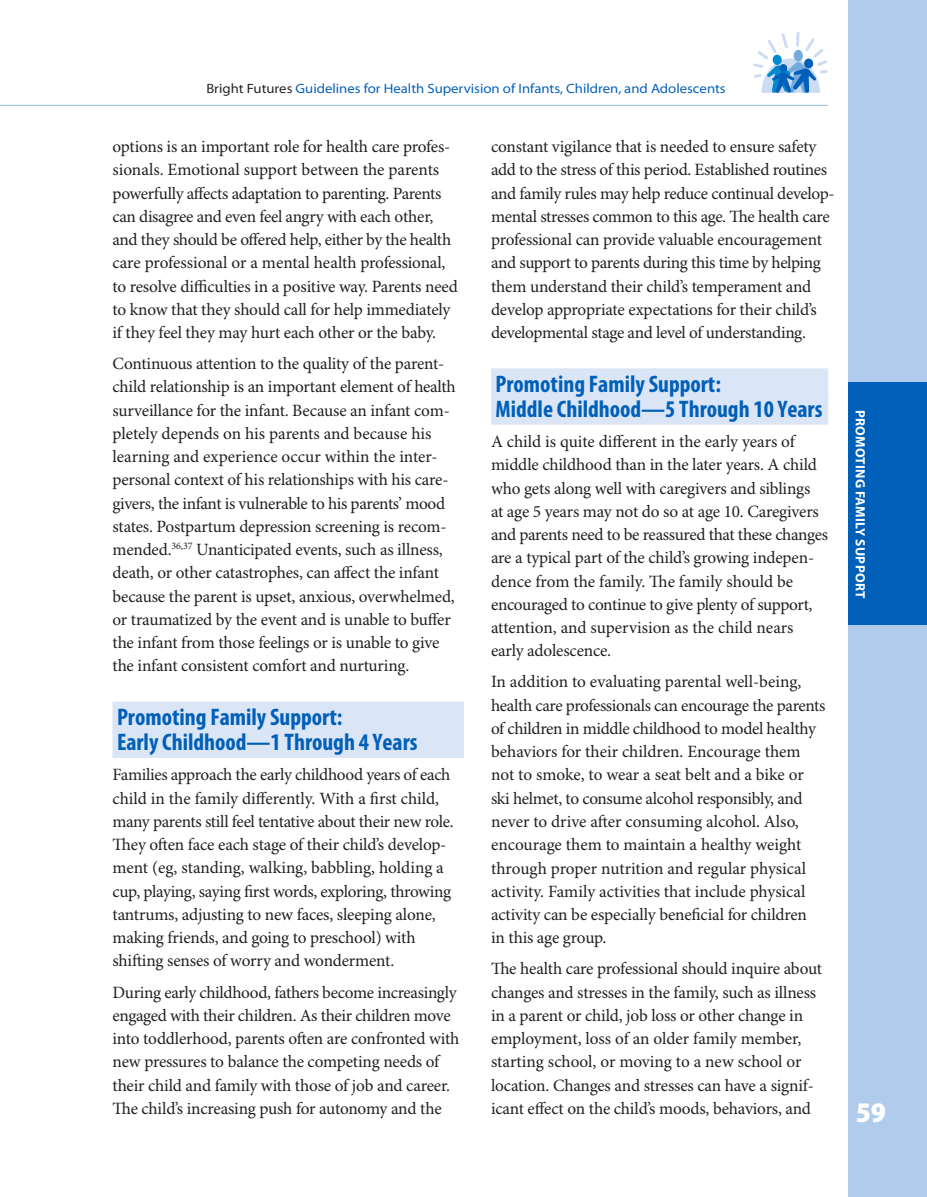
<style>
.page{position:relative;width:927px;height:1197px;background:#fff}
.page>*{position:absolute;margin:0;border:0;box-sizing:border-box;transform-origin:0 0}
.t1{font:900 semi-condensed 28.5px "Myriad Pro";color:#fff}
.t2{font:700 condensed 24px/25.5px "Myriad Pro";color:#005fb9}
.t3{font:17.25px/23.2px "Minion Pro";letter-spacing:-.015em;color:#231f20}
.t4{font:semi-expanded 13.5px "Myriad Pro";color:#005fb9}
.t5{font:700 13.5px "Myriad Pro";letter-spacing:.02em;color:#fff}
.s1{color:#231f20}
</style>
<div class="page">
<div style="left:848px;top:0;width:79px;height:1197px;background:#b0cbeb"></div>
<hr style="left:0;top:105px;width:828px;height:1px;background:#94bbe4">
<svg style="left:753px;top:32px;width:75px;height:61px"></svg>
<div style="left:848px;top:382px;width:79px;height:244px;background:#005fb9"></div>
<div style="left:112px;top:702px;width:352px;height:30px;background:#dae5f5"></div>
<div style="left:112px;top:730px;width:352px;height:28px;background:#dae5f5"></div>
<div style="left:491px;top:368px;width:337px;height:30px;background:#dae5f5"></div>
<div style="left:491px;top:397px;width:337px;height:28px;background:#dae5f5"></div>
<p class="t4" style="left:206px;top:81px;width:521px"><span class="s1">Bright Futures</span> Guidelines for Health Supervision of Infants, Children, and Adolescents</p>
<p class="t3" style="left:112px;top:136px;width:347px">options is an important role for health care profes&shy;sionals. Emotional support between the parents powerfully affects adaptation to parenting. Parents can disagree and even feel angry with each other, and they should be offered help, either by the health care professional or a mental health professional, to resolve difficulties in a positive way. Parents need to know that they should call for help immediately if they feel they may hurt each other or the baby.</p>
<p class="t3" style="left:112px;top:353px;width:345px">Continuous attention to the quality of the parent&shy;child relationship is an important element of health surveillance for the infant. Because an infant com&shy;pletely depends on his parents and because his learning and experience occur within the inter&shy;personal context of his relationships with his care&shy;givers, the infant is vulnerable to his parents’ mood states. Postpartum depression screening is recom&shy;mended.<sup>36,37</sup> Unanticipated events, such as illness, death, or other catastrophes, can affect the infant because the parent is upset, anxious, overwhelmed, or traumatized by the event and is unable to buffer the infant from those feelings or is unable to give the infant consistent comfort and nurturing.</p>
<h2 class="t2" style="left:117px;top:705px;width:302px">Promoting Family Support:<br>Early Childhood—1 Through 4 Years</h2>
<p class="t3" style="left:112px;top:764px;width:343px">Families approach the early childhood years of each child in the family differently. With a first child, many parents still feel tentative about their new role.<br>They often face each stage of their child’s develop&shy;ment (eg, standing, walking, babbling, holding a cup, playing, saying first words, exploring, throwing tantrums, adjusting to new faces, sleeping alone, making friends, and going to preschool) with shifting senses of worry and wonderment.</p>
<p class="t3" style="left:112px;top:981px;width:349px">During early childhood, fathers become increasingly engaged with their children. As their children move into toddlerhood, parents often are confronted with new pressures to balance the competing needs of their child and family with those of job and career.<br>The child’s increasing push for autonomy and the</p>
<p class="t3" style="left:491px;top:136px;width:345px">constant vigilance that is needed to ensure safety add to the stress of this period. Established routines and family rules may help reduce continual develop&shy;mental stresses common to this age. The health care professional can provide valuable encouragement and support to parents during this time by helping them understand their child’s temperament and develop appropriate expectations for their child’s developmental stage and level of understanding.</p>
<h2 class="t2" style="left:496px;top:371px;width:328px">Promoting Family Support:<br>Middle Childhood—5 Through 10 Years</h2>
<p class="t3" style="left:491px;top:431px;width:338px">A child is quite different in the early years of middle childhood than in the later years. A child who gets along well with caregivers and siblings<br>at age 5 years may not do so at age 10. Caregivers and parents need to be reassured that these changes are a typical part of the child’s growing indepen&shy;dence from the family. The family should be encouraged to continue to give plenty of support, attention, and supervision as the child nears early adolescence.</p>
<p class="t3" style="left:491px;top:671px;width:336px">In addition to evaluating parental well-being, health care professionals can encourage the parents of children in middle childhood to model healthy behaviors for their children. Encourage them not to smoke, to wear a seat belt and a bike or ski helmet, to consume alcohol responsibly, and never to drive after consuming alcohol. Also, encourage them to maintain a healthy weight through proper nutrition and regular physical activity. Family activities that include physical activity can be especially beneficial for children<br>in this age group.</p>
<p class="t3" style="left:491px;top:958px;width:333px">The health care professional should inquire about changes and stresses in the family, such as illness in a parent or child, job loss or other change in employment, loss of an older family member, starting school, or moving to a new school or location. Changes and stresses can have a signif&shy;icant effect on the child’s moods, behaviors, and</p>
<p class="t5" style="left:868px;top:410px;width:189px;rotate:90deg">Promoting FAMILY SUPPORT</p>
<h1 class="t1" style="left:856px;top:1096px;width:32px">59</h1>
</div>
